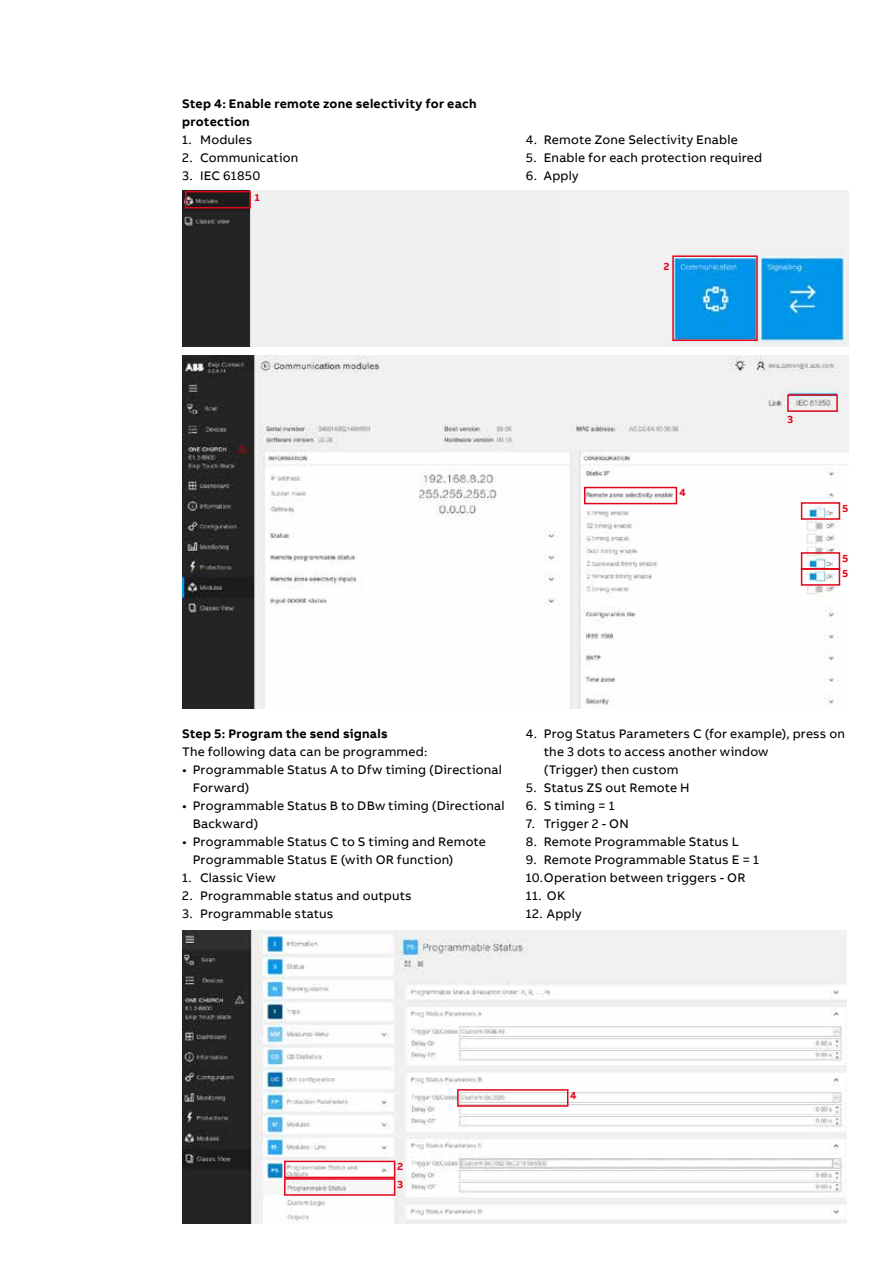
<style>
.page{position:relative;width:893px;height:1263px;background:#fff}
.page>*{position:absolute;margin:0;border:0;box-sizing:border-box;transform-origin:0 0}
.t1{font:12.75px/18px "AB Bvoice";letter-spacing:.015em;color:#000}
.t2{font:700 12.75px/18px "AB Bvoice";letter-spacing:.02em;color:#000}
.t3{font:700 10.5px/15.1px "AB Bvoice";color:#e3051b}
</style>
<div class="page">
<img style="left:182px;top:191px;width:309px;height:155px">
<img style="left:491px;top:191px;width:357px;height:155px">
<img style="left:182px;top:356px;width:229px;height:352px">
<img style="left:411px;top:356px;width:126px;height:161px">
<img style="left:537px;top:356px;width:311px;height:352px">
<div style="left:185px;top:191px;width:66px;height:17px;border:2px solid #e3051b"></div>
<div style="left:787px;top:394px;width:51px;height:18px;border:2px solid #e3051b"></div>
<div style="left:584px;top:487px;width:93px;height:17px;border:2px solid #e3051b"></div>
<div style="left:801px;top:502px;width:39px;height:18px;border:2px solid #e3051b"></div>
<div style="left:801px;top:552px;width:39px;height:18px;border:2px solid #e3051b"></div>
<div style="left:801px;top:568px;width:39px;height:18px;border:2px solid #e3051b"></div>
<div style="left:672px;top:255px;width:86px;height:86px;border:2px solid #e3051b"></div>
<img style="left:182px;top:930px;width:665px;height:293px">
<div style="left:284px;top:1161px;width:111px;height:17px;border:2px solid #e3051b"></div>
<div style="left:457px;top:1089px;width:111px;height:18px;border:2px solid #e3051b"></div>
<div style="left:284px;top:1178px;width:111px;height:18px;border:2px solid #e3051b"></div>
<p class="t2" style="left:182px;top:94px;width:296px">Step 4: Enable remote zone selectivity for each protection</p>
<p class="t1" style="left:182px;top:130px;width:72px">1. Modules</p>
<p class="t1" style="left:182px;top:148px;width:118px">2. Communication</p>
<p class="t1" style="left:182px;top:166px;width:80px">3. IEC 61850</p>
<p class="t3" style="left:254px;top:190px;width:8px">1</p>
<p class="t1" style="left:526px;top:130px;width:213px">4. Remote Zone Selectivity Enable</p>
<p class="t1" style="left:526px;top:148px;width:238px">5. Enable for each protection required</p>
<p class="t1" style="left:526px;top:166px;width:54px">6. Apply</p>
<p class="t3" style="left:663px;top:259px;width:8px">2</p>
<p class="t3" style="left:679px;top:485px;width:8px">4</p>
<p class="t3" style="left:787px;top:411px;width:8px">3</p>
<p class="t3" style="left:842px;top:501px;width:8px">5</p>
<p class="t3" style="left:842px;top:551px;width:8px">5<br>5</p>
<p class="t2" style="left:182px;top:724px;width:207px">Step 5: Program the send signals</p>
<p class="t1" style="left:182px;top:742px;width:247px">The following data can be programmed:</p>
<p class="t1" style="left:193px;top:760px;width:311px;text-indent:-11px">• Programmable Status A to Dfw timing (Directional<br>Forward)</p>
<p class="t1" style="left:193px;top:796px;width:313px;text-indent:-11px">• Programmable Status B to DBw timing (Directional<br>Backward)</p>
<p class="t1" style="left:193px;top:832px;width:295px;text-indent:-11px">• Programmable Status C to S timing and Remote<br>Programmable Status E (with OR function)</p>
<p class="t1" style="left:182px;top:868px;width:95px">1. Classic View</p>
<p class="t1" style="left:182px;top:886px;width:231px">2. Programmable status and outputs</p>
<p class="t1" style="left:182px;top:904px;width:153px">3. Programmable status</p>
<p class="t1" style="left:544px;top:724px;width:303px;text-indent:-18px">4. Prog Status Parameters C (for example), press on the 3 dots to access another window<br>(Trigger) then custom</p>
<p class="t1" style="left:526px;top:778px;width:165px">5. Status ZS out Remote H</p>
<p class="t1" style="left:526px;top:796px;width:90px">6. S timing = 1</p>
<p class="t1" style="left:526px;top:814px;width:104px">7. Trigger 2 - ON</p>
<p class="t1" style="left:526px;top:832px;width:215px">8. Remote Programmable Status L</p>
<p class="t1" style="left:526px;top:850px;width:235px">9. Remote Programmable Status E = 1<br>10.Operation between triggers - OR</p>
<p class="t1" style="left:526px;top:886px;width:41px">11. OK</p>
<p class="t1" style="left:526px;top:904px;width:57px">12. Apply</p>
<p class="t3" style="left:397px;top:1159px;width:8px">2</p>
<p class="t3" style="left:397px;top:1177px;width:8px">3</p>
<p class="t3" style="left:570px;top:1088px;width:8px">4</p>
</div>
